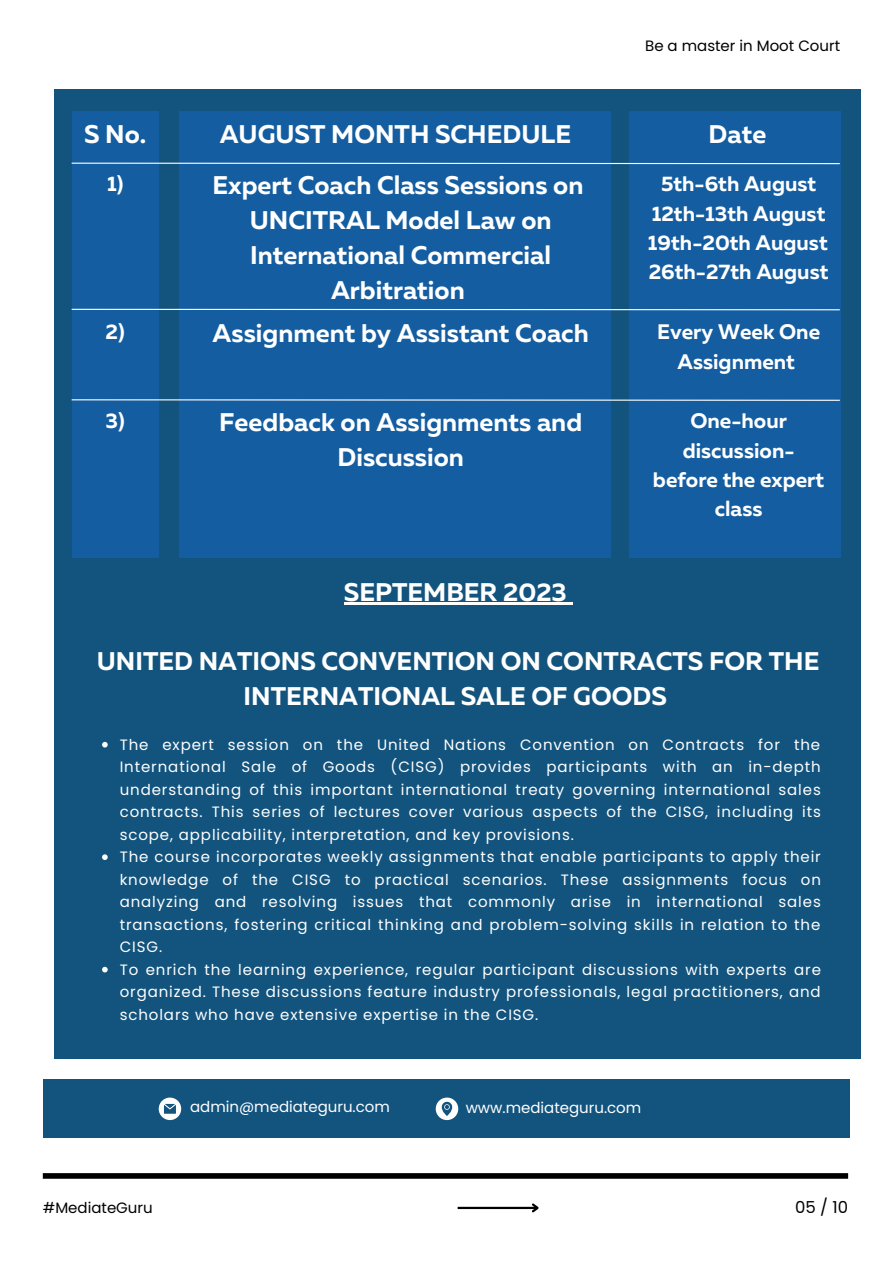
<style>
.page{position:relative;width:893px;height:1264px;background:#fff}
.page>*{position:absolute;margin:0;border:0;box-sizing:border-box;transform-origin:0 0}
.t1{font:700 25.5px/34.8px "Muller";color:#fff;text-align:center}
.t2{font:700 21px/29.2px "Muller";color:#fff;text-align:center}
.t3{font:16.5px "Poppins";color:#000}
.t4{font:15px/22.5px "Poppins";letter-spacing:.06em;color:#fff;text-align:justify}
.t5{font:15px "Poppins";color:#fff}
.t6{font:15px "Poppins";color:#000}
</style>
<div class="page">
<div style="left:54px;top:89px;width:806px;height:969px;background:#13547e"></div>
<div style="left:43px;top:1079px;width:806px;height:58px;background:#13547e"></div>
<div style="left:43px;top:1173px;width:805px;height:5px;background:#000"></div>
<hr style="left:457px;top:1206px;width:80px;height:2px;background:#000">
<svg style="left:529px;top:1203px;width:10px;height:10px"></svg>
<svg style="left:159px;top:1097px;width:22px;height:23px"></svg>
<svg style="left:435px;top:1097px;width:23px;height:23px"></svg>
<div style="left:72px;top:111px;width:86px;height:447px;background:#145da0"></div>
<div style="left:180px;top:111px;width:430px;height:447px;background:#145da0"></div>
<div style="left:629px;top:111px;width:211px;height:447px;background:#145da0"></div>
<hr style="left:72px;top:163px;width:767px;height:1px;background:#fff">
<hr style="left:72px;top:309px;width:767px;height:1px;background:#fff">
<hr style="left:72px;top:399px;width:767px;height:2px;background:#fff">
<hr style="left:344px;top:602px;width:222px;height:3px;background:#fff">
<svg style="left:566px;top:602px;width:6px;height:3px"></svg>
<svg style="left:102px;top:742px;width:6px;height:5px"></svg>
<svg style="left:102px;top:854px;width:6px;height:6px"></svg>
<svg style="left:102px;top:966px;width:6px;height:6px"></svg>
<p class="t6" style="left:645px;top:35px;width:196px">Be a master in Moot Court</p>
<p class="t1" style="left:84px;top:118px;width:64px">S No.</p>
<p class="t1" style="left:220px;top:118px;width:353px">AUGUST MONTH SCHEDULE</p>
<p class="t1" style="left:708px;top:118px;width:59px">Date</p>
<p class="t1" style="left:212px;top:170px;width:372px">Expert Coach Class Sessions on</p>
<p class="t1" style="left:250px;top:205px;width:303px">UNCITRAL Model Law on<br>International Commercial<br>Arbitration</p>
<p class="t2" style="left:107px;top:171px;width:18px">1)</p>
<p class="t2" style="left:661px;top:171px;width:157px">5th-6th August</p>
<p class="t2" style="left:651px;top:200px;width:175px">12th-13th August</p>
<p class="t2" style="left:648px;top:230px;width:181px">19th-20th August</p>
<p class="t2" style="left:648px;top:259px;width:181px">26th-27th August</p>
<p class="t2" style="left:106px;top:319px;width:21px">2)</p>
<p class="t2" style="left:105px;top:408px;width:21px">3)</p>
<p class="t1" style="left:212px;top:318px;width:377px">Assignment by Assistant Coach</p>
<p class="t2" style="left:657px;top:319px;width:164px">Every Week One<br>Assignment</p>
<p class="t1" style="left:219px;top:407px;width:364px">Feedback on Assignments and<br>Discussion</p>
<p class="t2" style="left:653px;top:408px;width:173px">One-hour discussion&shy;before the expert class</p>
<p class="t1" style="left:344px;top:576px;width:224px">SEPTEMBER 2023</p>
<p class="t1" style="left:97px;top:646px;width:724px">UNITED NATIONS CONVENTION ON CONTRACTS FOR THE<br>INTERNATIONAL SALE OF GOODS</p>
<p class="t4" style="left:120px;top:733px;width:702px">The expert session on the United Nations Convention on Contracts for the International Sale of Goods (CISG) provides participants with an in-depth understanding of this important international treaty governing international sales contracts. This series of lectures cover various aspects of the CISG, including its scope, applicability, interpretation, and key provisions.</p>
<p class="t4" style="left:120px;top:845px;width:702px">The course incorporates weekly assignments that enable participants to apply their knowledge of the CISG to practical scenarios. These assignments focus on analyzing and resolving issues that commonly arise in international sales transactions, fostering critical thinking and problem-solving skills in relation to the CISG.</p>
<p class="t4" style="left:120px;top:958px;width:702px">To enrich the learning experience, regular participant discussions with experts are organized. These discussions feature industry professionals, legal practitioners, and scholars who have extensive expertise in the CISG.</p>
<p class="t5" style="left:190px;top:1096px;width:201px">admin@mediateguru.com</p>
<p class="t5" style="left:465px;top:1097px;width:177px">www.mediateguru.com</p>
<p class="t6" style="left:43px;top:1196px;width:111px">#MediateGuru</p>
<p class="t3" style="left:795px;top:1195px;width:54px">05 / 10</p>
</div>
